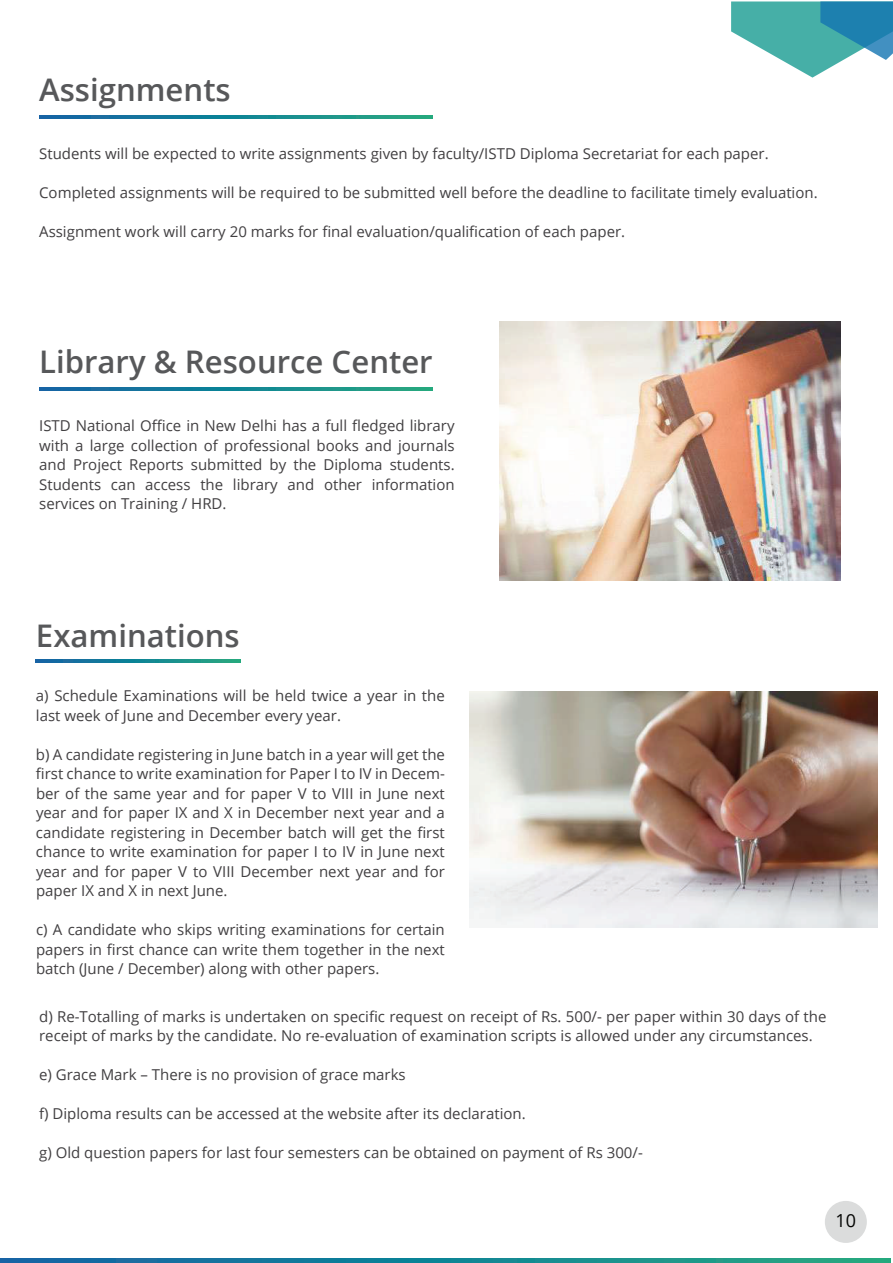
<style>
.page{position:relative;width:893px;height:1263px;background:#fff}
.page>*{position:absolute;margin:0;border:0;box-sizing:border-box;transform-origin:0 0}
.t1{font:600 31.2px "Open Sans";color:#57585a}
.t2{font:18px "Open Sans";color:#040503}
.t3{font:15px/19.5px "Open Sans";color:#413f41;text-align:justify}
</style>
<div class="page">
<svg style="left:39px;top:388px;width:394px;height:3px"></svg>
<svg style="left:39px;top:116px;width:394px;height:3px"></svg>
<svg style="left:36px;top:659px;width:204px;height:3px"></svg>
<svg style="left:0;top:1258px;width:890px;height:5px;background:#178593"></svg>
<img style="left:500px;top:321px;width:340px;height:260px">
<img style="left:469px;top:692px;width:408px;height:235px">
<div style="left:825px;top:1201px;width:42px;height:42px;background:#dbdcdc;border-radius:50%"></div>
<svg style="left:731px;top:1px;width:162px;height:77px"></svg>
<h1 class="t1" style="left:39px;top:68px;width:193px">Assignments</h1>
<p class="t3" style="left:39px;top:144px;width:731px">Students will be expected to write assignments given by faculty/ISTD Diploma Secretariat for each paper.</p>
<p class="t3" style="left:39px;top:183px;width:780px">Completed assignments will be required to be submitted well before the deadline to facilitate timely evaluation.</p>
<p class="t3" style="left:39px;top:222px;width:587px">Assignment work will carry 20 marks for final evaluation/qualification of each paper.</p>
<h1 class="t1" style="left:39px;top:340px;width:395px">Library &amp; Resource Center</h1>
<p class="t3" style="left:39px;top:416px;width:417px">ISTD National Office in New Delhi has a full fledged library with a large collection of professional books and journals and Project Reports submitted by the Diploma students.<br>Students can access the library and other information services on Training / HRD.</p>
<h1 class="t1" style="left:36px;top:614px;width:205px">Examinations</h1>
<p class="t3" style="left:36px;top:686px;width:410px">a) Schedule Examinations will be held twice a year in the last week of June and December every year.</p>
<p class="t3" style="left:36px;top:744px;width:411px">b) A candidate registering in June batch in a year will get the first chance to write examination for Paper I to IV in Decem&shy;ber of the same year and for paper V to VIII in June next year and for paper IX and X in December next year and a candidate registering in December batch will get the first chance to write examination for paper I to IV in June next year and for paper V to VIII December next year and for paper IX and X in next June.</p>
<p class="t3" style="left:36px;top:920px;width:410px">c) A candidate who skips writing examinations for certain papers in first chance can write them together in the next batch (June / December) along with other papers.</p>
<p class="t3" style="left:39px;top:1006px;width:789px">d) Re-Totalling of marks is undertaken on specific request on receipt of Rs. 500/- per paper within 30 days of the receipt of marks by the candidate. No re-evaluation of examination scripts is allowed under any circumstances.</p>
<p class="t3" style="left:39px;top:1064px;width:368px">e) Grace Mark – There is no provision of grace marks</p>
<p class="t3" style="left:39px;top:1103px;width:488px">f) Diploma results can be accessed at the website after its declaration.</p>
<p class="t3" style="left:39px;top:1142px;width:605px">g) Old question papers for last four semesters can be obtained on payment of Rs 300/-</p>
<p class="t2" style="left:835px;top:1208px;width:22px">10</p>
</div>
